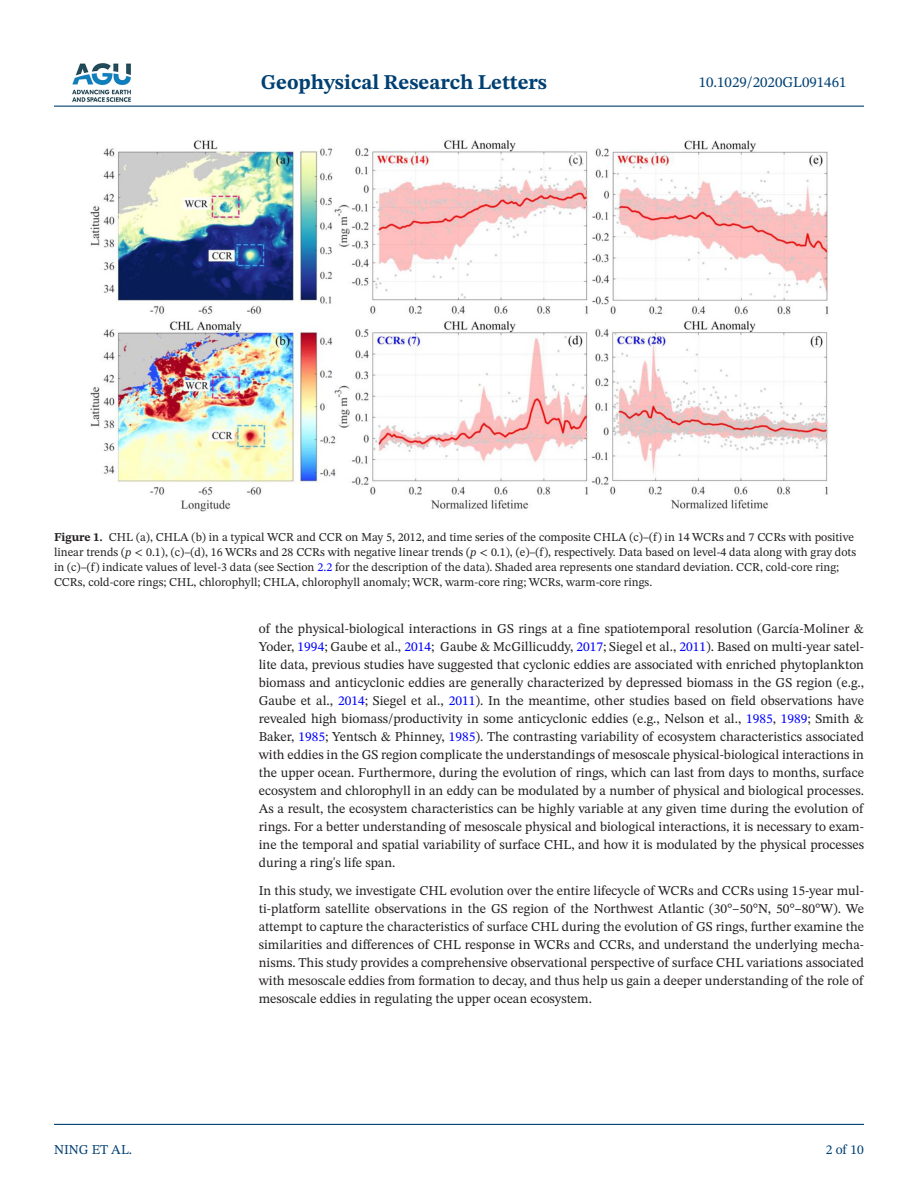
<style>
.page{position:relative;width:918px;height:1188px;background:#fff}
.page>*{position:absolute;margin:0;border:0;box-sizing:border-box;transform-origin:0 0}
.t1{font:700 21px "STIX Two Text";color:#004073}
.t2{font:15px "STIX Two Text";color:#004073}
.t3{font:13.5px/18px "STIX Two Text";color:#231f20;text-align:justify}
.t4{font:13.5px "STIX Two Text";color:#004073}
.t5{font:12px/15px "STIX Two Text";color:#231f20}
.s1{font-weight:700}
.s2{font-style:italic}
.s3{color:#00f}
</style>
<div class="page">
<hr style="left:54px;top:106px;width:810px;height:1px;background:#004073">
<hr style="left:54px;top:1124px;width:810px;height:1px;background:#004073">
<img style="left:72px;top:63px;width:59px;height:39px">
<img style="left:90px;top:140px;width:739px;height:372px">
<h1 class="t1" style="left:261px;top:67px;width:288px">Geophysical Research Letters</h1>
<p class="t2" style="left:699px;top:72px;width:149px">10.1029/2020GL091461</p>
<p class="t5" style="left:54px;top:530px;width:804px"><span class="s1">Figure 1.</span> CHL (a), CHLA (b) in a typical WCR and CCR on May 5, 2012, and time series of the composite CHLA (c)–(f) in 14 WCRs and 7 CCRs with positive linear trends (<span class="s2">p</span> &lt; 0.1), (c)–(d), 16 WCRs and 28 CCRs with negative linear trends (<span class="s2">p</span> &lt; 0.1), (e)–(f), respectively. Data based on level-4 data along with gray dots in (c)–(f) indicate values of level-3 data (see Section <span class="s3">2.2</span> for the description of the data). Shaded area represents one standard deviation. CCR, cold-core ring; CCRs, cold-core rings; CHL, chlorophyll; CHLA, chlorophyll anomaly; WCR, warm-core ring; WCRs, warm-core rings.</p>
<p class="t4" style="left:54px;top:1140px;width:80px">NING ET AL.</p>
<p class="t3" style="left:259px;top:619px;width:607px">of the physical-biological interactions in GS rings at a fine spatiotemporal resolution (García-Moliner &amp; Yoder, <span class="s3">1994</span>; Gaube et al., <span class="s3">2014</span>; Gaube &amp; McGillicuddy, <span class="s3">2017</span>; Siegel et al., <span class="s3">2011</span>). Based on multi-year satel&shy;lite data, previous studies have suggested that cyclonic eddies are associated with enriched phytoplankton biomass and anticyclonic eddies are generally characterized by depressed biomass in the GS region (e.g., Gaube et al., <span class="s3">2014</span>; Siegel et al., <span class="s3">2011</span>). In the meantime, other studies based on field observations have revealed high biomass/productivity in some anticyclonic eddies (e.g., Nelson et al., <span class="s3">1985</span>, <span class="s3">1989</span>; Smith &amp; Baker, <span class="s3">1985</span>; Yentsch &amp; Phinney, <span class="s3">1985</span>). The contrasting variability of ecosystem characteristics associated with eddies in the GS region complicate the understandings of mesoscale physical-biological interactions in the upper ocean. Furthermore, during the evolution of rings, which can last from days to months, surface ecosystem and chlorophyll in an eddy can be modulated by a number of physical and biological processes.<br>As a result, the ecosystem characteristics can be highly variable at any given time during the evolution of rings. For a better understanding of mesoscale physical and biological interactions, it is necessary to exam&shy;ine the temporal and spatial variability of surface CHL, and how it is modulated by the physical processes during a ring's life span.</p>
<p class="t3" style="left:259px;top:882px;width:607px">In this study, we investigate CHL evolution over the entire lifecycle of WCRs and CCRs using 15-year mul&shy;ti-platform satellite observations in the GS region of the Northwest Atlantic (30°–50°N, 50°–80°W). We attempt to capture the characteristics of surface CHL during the evolution of GS rings, further examine the similarities and differences of CHL response in WCRs and CCRs, and understand the underlying mecha&shy;nisms. This study provides a comprehensive observational perspective of surface CHL variations associated with mesoscale eddies from formation to decay, and thus help us gain a deeper understanding of the role of mesoscale eddies in regulating the upper ocean ecosystem.</p>
<p class="t4" style="left:826px;top:1140px;width:40px">2 of 10</p>
</div>
